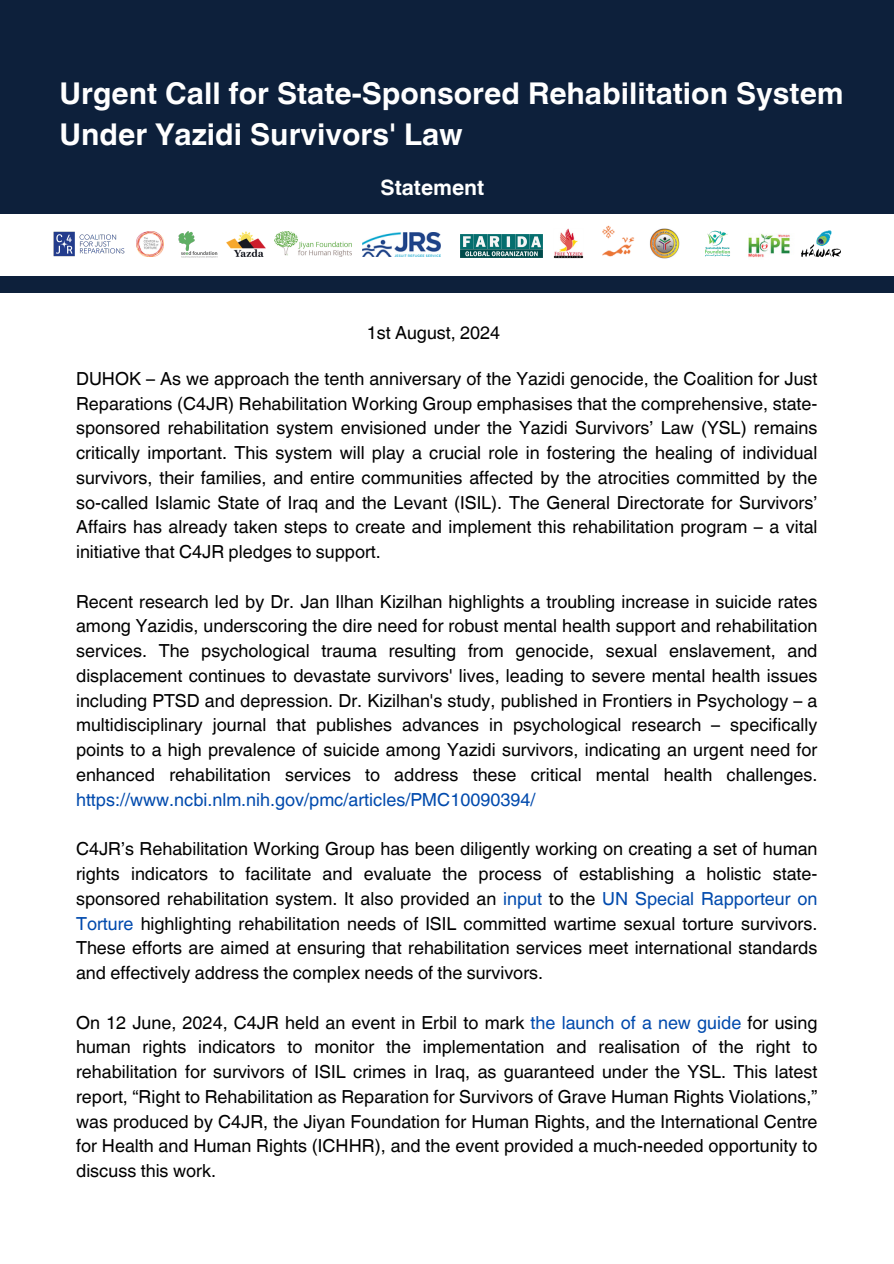
<style>
.page{position:relative;width:894px;height:1264px;background:#fff}
.page>*{position:absolute;margin:0;border:0;box-sizing:border-box;transform-origin:0 0}
.t1{font:700 30px/40.5px "Helvetica World";color:#fff}
.t2{font:700 21.15px "Helvetica World";color:#fff}
.t3{font:18px/24.8px "Helvetica World";color:#000;text-align:justify}
.s1{color:#004aad}
</style>
<div class="page">
<div style="left:0;top:0;width:893px;height:293px;background:#0d203b"></div>
<div style="left:0;top:214px;width:893px;height:61px;background:#fff"></div>
<img style="left:178px;top:231px;width:39px;height:26px">
<img style="left:137px;top:231px;width:26px;height:25px">
<img style="left:362px;top:233px;width:78px;height:24px">
<img style="left:602px;top:225px;width:33px;height:32px">
<img style="left:53px;top:231px;width:72px;height:25px">
<img style="left:275px;top:231px;width:77px;height:25px">
<img style="left:226px;top:231px;width:40px;height:25px">
<img style="left:460px;top:234px;width:82px;height:23px">
<img style="left:649px;top:229px;width:30px;height:30px">
<img style="left:748px;top:234px;width:42px;height:24px">
<img style="left:705px;top:230px;width:25px;height:27px">
<img style="left:553px;top:229px;width:30px;height:30px">
<img style="left:801px;top:231px;width:38px;height:26px">
<p class="t1" style="left:60px;top:70px;width:785px">Urgent Call for State-Sponsored Rehabilitation System<br>Under Yazidi Survivors' Law</p>
<p class="t2" style="left:380px;top:171px;width:105px">Statement</p>
<p class="t3" style="left:366px;top:320px;width:135px">1st August, 2024</p>
<p class="t3" style="left:76px;top:366px;width:742px">DUHOK – As we approach the tenth anniversary of the Yazidi genocide, the Coalition for Just Reparations (C4JR) Rehabilitation Working Group emphasises that the comprehensive, state&shy;sponsored rehabilitation system envisioned under the Yazidi Survivors’ Law (YSL) remains critically important. This system will play a crucial role in fostering the healing of individual survivors, their families, and entire communities affected by the atrocities committed by the so-called Islamic State of Iraq and the Levant (ISIL). The General Directorate for Survivors’ Affairs has already taken steps to create and implement this rehabilitation program – a vital initiative that C4JR pledges to support.</p>
<h1 class="t3" style="left:76px;top:589px;width:742px">Recent research led by Dr. Jan Ilhan Kizilhan highlights a troubling increase in suicide rates among Yazidis, underscoring the dire need for robust mental health support and rehabilitation services. The psychological trauma resulting from genocide, sexual enslavement, and displacement continues to devastate survivors' lives, leading to severe mental health issues including PTSD and depression. Dr. Kizilhan's study, published in Frontiers in Psychology – a multidisciplinary journal that publishes advances in psychological research – specifically points to a high prevalence of suicide among Yazidi survivors, indicating an urgent need for enhanced rehabilitation services to address these critical mental health challenges. <span class="s1">https://www.ncbi.nlm.nih.gov/pmc/articles/PMC10090394/</span></h1>
<h2 class="t3" style="left:76px;top:836px;width:742px">C4JR’s Rehabilitation Working Group has been diligently working on creating a set of human rights indicators to facilitate and evaluate the process of establishing a holistic state&shy;sponsored rehabilitation system. It also provided an <span class="s1">input</span> to the <span class="s1">UN Special Rapporteur on Torture</span> highlighting rehabilitation needs of ISIL committed wartime sexual torture survivors.<br>These efforts are aimed at ensuring that rehabilitation services meet international standards and effectively address the complex needs of the survivors.</h2>
<p class="t3" style="left:76px;top:1009px;width:742px">On 12 June, 2024, C4JR held an event in Erbil to mark <span class="s1">the launch of a new guide</span> for using human rights indicators to monitor the implementation and realisation of the right to rehabilitation for survivors of ISIL crimes in Iraq, as guaranteed under the YSL. This latest report, “Right to Rehabilitation as Reparation for Survivors of Grave Human Rights Violations,” was produced by C4JR, the Jiyan Foundation for Human Rights, and the International Centre for Health and Human Rights (ICHHR), and the event provided a much-needed opportunity to discuss this work.</p>
</div>
